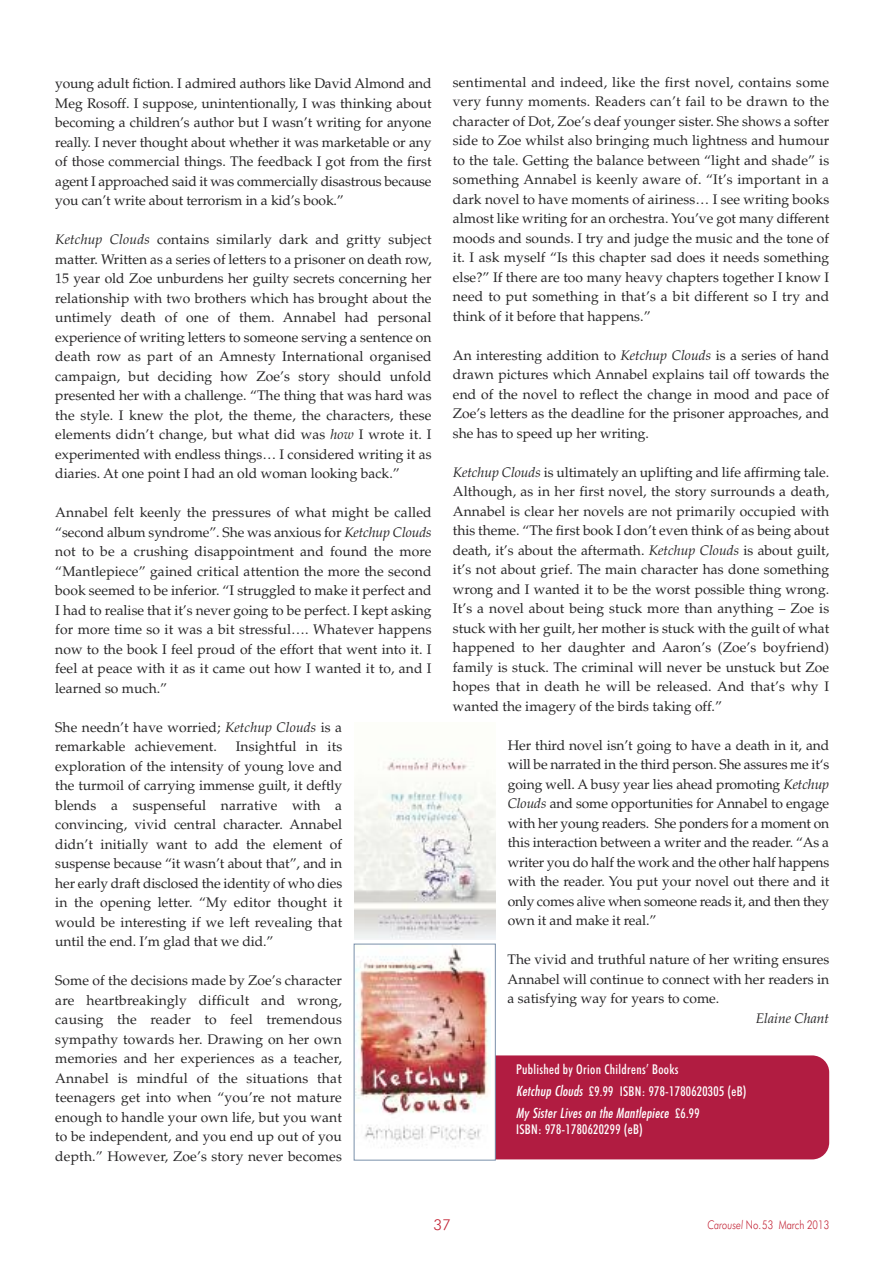
<style>
.page{position:relative;width:893px;height:1263px;background:#fff}
.page>*{position:absolute;margin:0;border:0;box-sizing:border-box;transform-origin:0 0}
.t1{font:300 15px "Futura BT";color:#c22234}
.t2{font:13.8px/19.5px "Palatino";color:#272627;text-align:justify}
.t3{font:italic 13.8px "Palatino";color:#272627}
.t4{font:500 condensed 13.5px/22.2px "Futura BT";letter-spacing:.025em;color:#fff}
.t5{font:italic 13.5px "Futura Md Cn BT";letter-spacing:.025em;color:#fff}
.t6{font:300 12px "Futura BT";color:#c22234;scale:.8 1}
.s1{font-style:italic}
.s2{font-family:"Futura Md Cn BT";font-weight:400;font-style:italic;font-stretch:normal}
.s3{font-family:"Futura BT";font-weight:500;font-style:normal;font-stretch:condensed}
</style>
<div class="page">
<div style="left:453px;top:1055px;width:376px;height:104px;background:#b11c41;border-radius:17px"></div>
<div style="left:354px;top:944px;width:141px;height:216px;background:#fff"></div>
<img style="left:356px;top:946px;width:134px;height:201px">
<div style="left:354px;top:944px;width:141px;height:216px;border:1px solid #798fa9"></div>
<img style="left:354px;top:758px;width:142px;height:181px">
<p class="t2" style="left:55px;top:75px;width:378px">young adult fiction. I admired authors like David Almond and Meg Rosoff. I suppose, unintentionally, I was thinking about becoming a children’s author but I wasn’t writing for anyone really. I never thought about whether it was marketable or any of those commercial things. The feedback I got from the first agent I approached said it was commercially disastrous because you can’t write about terrorism in a kid’s book.”</p>
<p class="t2" style="left:55px;top:231px;width:378px"><span class="s1">Ketchup Clouds</span> contains similarly dark and gritty subject matter. Written as a series of letters to a prisoner on death row, 15 year old Zoe unburdens her guilty secrets concerning her relationship with two brothers which has brought about the untimely death of one of them. Annabel had personal experience of writing letters to someone serving a sentence on death row as part of an Amnesty International organised campaign, but deciding how Zoe’s story should unfold presented her with a challenge. “The thing that was hard was the style. I knew the plot, the theme, the characters, these elements didn’t change, but what did was <span class="s1">how</span> I wrote it. I experimented with endless things… I considered writing it as diaries. At one point I had an old woman looking back.”</p>
<p class="t2" style="left:55px;top:504px;width:378px">Annabel felt keenly the pressures of what might be called “second album syndrome”. She was anxious for <span class="s1">Ketchup Clouds </span>not to be a crushing disappointment and found the more “Mantlepiece” gained critical attention the more the second book seemed to be inferior. “I struggled to make it perfect and I had to realise that it’s never going to be perfect. I kept asking for more time so it was a bit stressful…. Whatever happens now to the book I feel proud of the effort that went into it. I feel at peace with it as it came out how I wanted it to, and I learned so much.”</p>
<p class="t2" style="left:55px;top:719px;width:288px">She needn’t have worried; <span class="s1">Ketchup Clouds</span> is a remarkable achievement.</p>
<p class="t2" style="left:55px;top:738px;width:288px;text-indent:181px">Insightful in its exploration of the intensity of young love and the turmoil of carrying immense guilt, it deftly blends a suspenseful narrative with a convincing, vivid central character. Annabel didn’t initially want to add the element of suspense because “it wasn’t about that”, and in her early draft disclosed the identity of who dies in the opening letter. “My editor thought it would be interesting if we left revealing that until the end. I’m glad that we did.”</p>
<p class="t2" style="left:55px;top:972px;width:288px">Some of the decisions made by Zoe’s character are heartbreakingly difficult and wrong, causing the reader to feel tremendous sympathy towards her. Drawing on her own memories and her experiences as a teacher, Annabel is mindful of the situations that teenagers get into when “you’re not mature enough to handle your own life, but you want to be independent, and you end up out of you depth.” However, Zoe’s story never becomes</p>
<p class="t2" style="left:453px;top:74px;width:378px">sentimental and indeed, like the first novel, contains some very funny moments. Readers can’t fail to be drawn to the character of Dot, Zoe’s deaf younger sister. She shows a softer side to Zoe whilst also bringing much lightness and humour to the tale. Getting the balance between “light and shade” is something Annabel is keenly aware of. “It’s important in a dark novel to have moments of airiness… I see writing books almost like writing for an orchestra. You’ve got many different moods and sounds. I try and judge the music and the tone of it. I ask myself “Is this chapter sad does it needs something else?” If there are too many heavy chapters together I know I need to put something in that’s a bit different so I try and think of it before that happens.”</p>
<p class="t2" style="left:453px;top:347px;width:378px">An interesting addition to <span class="s1">Ketchup Clouds</span> is a series of hand drawn pictures which Annabel explains tail off towards the end of the novel to reflect the change in mood and pace of Zoe’s letters as the deadline for the prisoner approaches, and she has to speed up her writing.</p>
<p class="t2" style="left:453px;top:464px;width:378px"><span class="s1">Ketchup Clouds</span> is ultimately an uplifting and life affirming tale.<br>Although, as in her first novel, the story surrounds a death, Annabel is clear her novels are not primarily occupied with this theme. “The first book I don’t even think of as being about death, it’s about the aftermath. <span class="s1">Ketchup Clouds</span> is about guilt, it’s not about grief. The main character has done something wrong and I wanted it to be the worst possible thing wrong.<br>It’s a novel about being stuck more than anything – Zoe is stuck with her guilt, her mother is stuck with the guilt of what happened to her daughter and Aaron’s (Zoe’s boyfriend) family is stuck. The criminal will never be unstuck but Zoe hopes that in death he will be released. And that’s why I wanted the imagery of the birds taking off.”</p>
<p class="t2" style="left:508px;top:737px;width:323px">Her third novel isn’t going to have a death in it, and will be narrated in the third person. She assures me it‘s going well. A busy year lies ahead promoting <span class="s1">Ketchup Clouds</span> and some opportunities for Annabel to engage with her young readers. She ponders for a moment on this interaction between a writer and the reader. “As a writer you do half the work and the other half happens with the reader. You put your novel out there and it only comes alive when someone reads it, and then they own it and make it real.”</p>
<p class="t2" style="left:508px;top:951px;width:323px">The vivid and truthful nature of her writing ensures Annabel will continue to connect with her readers in a satisfying way for years to come.</p>
<p class="t3" style="left:756px;top:1013px;width:75px">Elaine Chant</p>
<p class="t4" style="left:516px;top:1059px;width:232px">Published by Orion Childrens’ Books<br><span class="s2">Ketchup Clouds</span> £9.99 ISBN: 978-1780620305 (eB)</p>
<p class="t5" style="left:516px;top:1107px;width:185px">My Sister Lives on the Mantlepiece <span class="s3">£6.99</span></p>
<p class="t4" style="left:516px;top:1119px;width:128px">ISBN: 978-1780620299 (eB)</p>
<p class="t1" style="left:434px;top:1218px;width:19px">37</p>
<p class="t6" style="left:707px;top:1220px;width:154px"><span class="s1">Carousel</span> No.53 March 2013</p>
</div>
